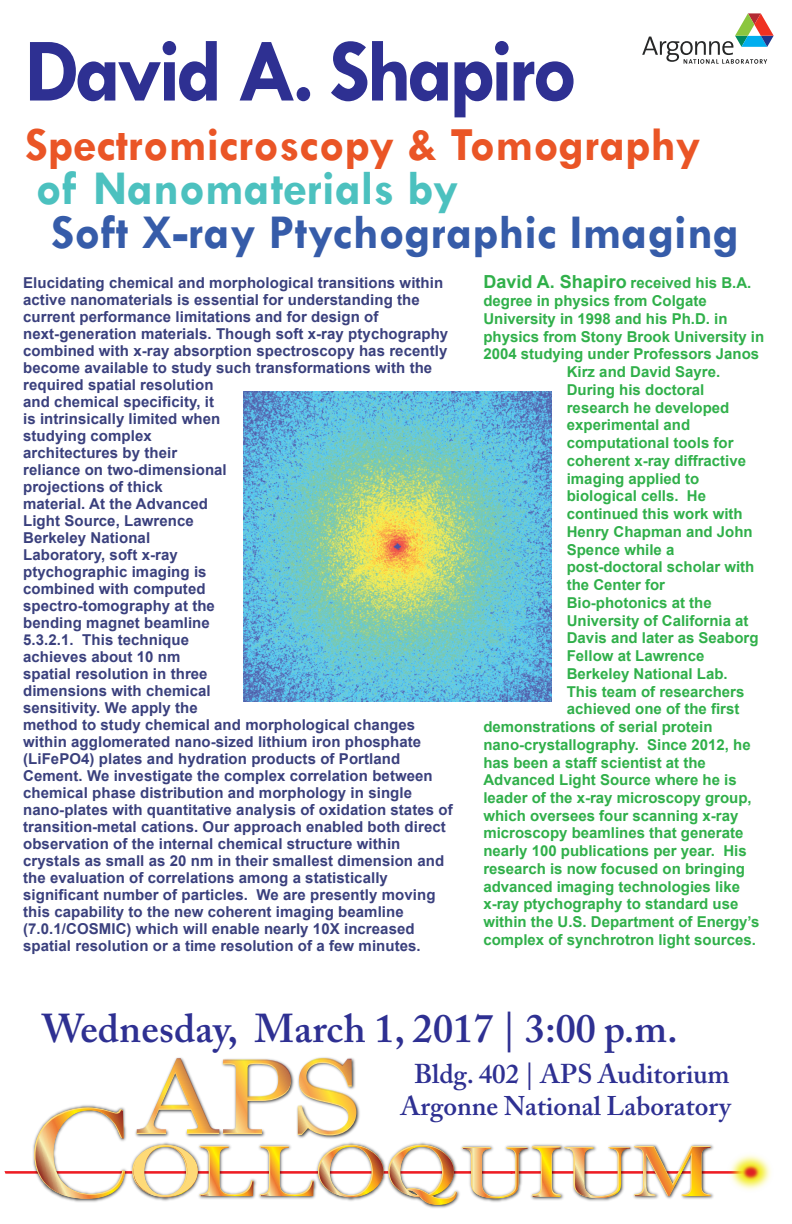
<style>
.page{position:relative;width:792px;height:1224px;background:#fff}
.page>*{position:absolute;margin:0;border:0;box-sizing:border-box;transform-origin:0 0}
.t1{font:700 91.2px "Tw Cen";letter-spacing:-.05em;color:#2e3092;scale:.95 1}
.t2{font:700 49px "Tw Cen";color:#365ca9}
.t3{font:700 49px "Tw Cen";color:#4cc1bf}
.t4{font:700 48px "Tw Cen";color:#ea5526}
.t5{font:600 40px "Adobe Caslon Pro";letter-spacing:.005em;color:#2e3092}
.t6{font:600 27px "Adobe Caslon Pro";color:#2e3092}
.t7{font:600 26.9px "Adobe Caslon Pro";color:#2e3092}
.t8{font:700 15px/17px "Arial";letter-spacing:.005em;color:#3a407d}
.t9{font:700 15px "Arial";color:#30b04a}
.s1{font-size:18px}
</style>
<div class="page">
<svg style="left:642px;top:13px;width:132px;height:51px"></svg>
<img style="left:755px;top:1155px;width:16px;height:35px">
<svg style="left:4px;top:1058px;width:751px;height:147px"></svg>
<img style="left:243px;top:392px;width:309px;height:310px">
<h1 class="t1" style="left:25px;top:17px;width:584px">David A. Shapiro</h1>
<h3 class="t4" style="left:25px;top:116px;width:677px">Spectromicroscopy &amp; Tomography</h3>
<h2 class="t3" style="left:36px;top:159px;width:424px">of Nanomaterials by</h2>
<h2 class="t2" style="left:51px;top:203px;width:689px">Soft X-ray Ptychographic Imaging</h2>
<p class="t8" style="left:23px;top:275px;width:431px">Elucidating chemical and morphological transitions within active nanomaterials is essential for understanding the current performance limitations and for design of next-generation materials. Though soft x-ray ptychography combined with x-ray absorption spectroscopy has recently become available to study such transformations with the required spatial resolution<br>and chemical specificity, it<br>is intrinsically limited when<br>studying complex<br>architectures by their<br>reliance on two-dimensional<br>projections of thick<br>material. At the Advanced<br>Light Source, Lawrence<br>Berkeley National<br>Laboratory, soft x-ray<br>ptychographic imaging is<br>combined with computed<br>spectro-tomography at the<br>bending magnet beamline<br>5.3.2.1. This technique<br>achieves about 10 nm<br>spatial resolution in three<br>dimensions with chemical<br>sensitivity. We apply the<br>method to study chemical and morphological changes within agglomerated nano-sized lithium iron phosphate (LiFePO4) plates and hydration products of Portland Cement. We investigate the complex correlation between chemical phase distribution and morphology in single nano-plates with quantitative analysis of oxidation states of transition-metal cations. Our approach enabled both direct observation of the internal chemical structure within crystals as small as 20 nm in their smallest dimension and the evaluation of correlations among a statistically significant number of particles. We are presently moving this capability to the new coherent imaging beamline (7.0.1/COSMIC) which will enable nearly 10X increased spatial resolution or a time resolution of a few minutes.</p>
<p class="t9" style="left:483px;top:273px;width:270px"><span class="s1">David A. Shapiro</span> received his B.A.</p>
<p class="t9" style="left:483px;top:291px;width:225px">degree in physics from Colgate</p>
<p class="t9" style="left:483px;top:309px;width:246px">University in 1998 and his Ph.D. in</p>
<p class="t9" style="left:483px;top:326px;width:282px">physics from Stony Brook University in</p>
<p class="t9" style="left:483px;top:344px;width:277px">2004 studying under Professors Janos</p>
<p class="t9" style="left:567px;top:362px;width:155px">Kirz and David Sayre.</p>
<p class="t9" style="left:567px;top:380px;width:139px">During his doctoral</p>
<p class="t9" style="left:567px;top:397px;width:164px">research he developed</p>
<p class="t9" style="left:567px;top:415px;width:125px">experimental and</p>
<p class="t9" style="left:567px;top:433px;width:168px">computational tools for</p>
<p class="t9" style="left:567px;top:451px;width:181px">coherent x-ray diffractive</p>
<p class="t9" style="left:567px;top:468px;width:134px">imaging applied to</p>
<p class="t9" style="left:567px;top:486px;width:141px">biological cells. He</p>
<p class="t9" style="left:567px;top:504px;width:177px">continued this work with</p>
<p class="t9" style="left:567px;top:522px;width:187px">Henry Chapman and John</p>
<p class="t9" style="left:567px;top:539px;width:109px">Spence while a</p>
<p class="t9" style="left:567px;top:557px;width:189px">post-doctoral scholar with</p>
<p class="t9" style="left:567px;top:575px;width:100px">the Center for</p>
<p class="t9" style="left:567px;top:593px;width:147px">Bio-photonics at the</p>
<p class="t9" style="left:567px;top:610px;width:183px">University of California at</p>
<p class="t9" style="left:567px;top:628px;width:193px">Davis and later as Seaborg</p>
<p class="t9" style="left:567px;top:646px;width:139px">Fellow at Lawrence</p>
<p class="t9" style="left:567px;top:664px;width:162px">Berkeley National Lab.</p>
<p class="t9" style="left:567px;top:681px;width:179px">This team of researchers</p>
<p class="t9" style="left:567px;top:699px;width:174px">achieved one of the first</p>
<p class="t9" style="left:483px;top:717px;width:231px">demonstrations of serial protein</p>
<p class="t9" style="left:483px;top:735px;width:269px">nano-crystallography. Since 2012, he</p>
<p class="t9" style="left:483px;top:752px;width:224px">has been a staff scientist at the</p>
<p class="t9" style="left:483px;top:770px;width:255px">Advanced Light Source where he is</p>
<p class="t9" style="left:483px;top:788px;width:270px">leader of the x-ray microscopy group,</p>
<p class="t9" style="left:483px;top:805px;width:257px">which oversees four scanning x-ray</p>
<p class="t9" style="left:483px;top:823px;width:262px">microscopy beamlines that generate</p>
<p class="t9" style="left:483px;top:841px;width:265px">nearly 100 publications per year. His</p>
<p class="t9" style="left:483px;top:859px;width:263px">research is now focused on bringing</p>
<p class="t9" style="left:483px;top:876px;width:258px">advanced imaging technologies like</p>
<p class="t9" style="left:483px;top:894px;width:257px">x-ray ptychography to standard use</p>
<p class="t9" style="left:483px;top:912px;width:278px">within the U.S. Department of Energy’s</p>
<p class="t9" style="left:483px;top:930px;width:274px">complex of synchrotron light sources.</p>
<h3 class="t5" style="left:42px;top:1005px;width:638px">Wednesday, March 1, 2017 | 3:00 p.m.</h3>
<h3 class="t6" style="left:414px;top:1058px;width:317px">Bldg. 402 | APS Auditorium</h3>
<h3 class="t7" style="left:401px;top:1090px;width:332px">Argonne National Laboratory</h3>
</div>
